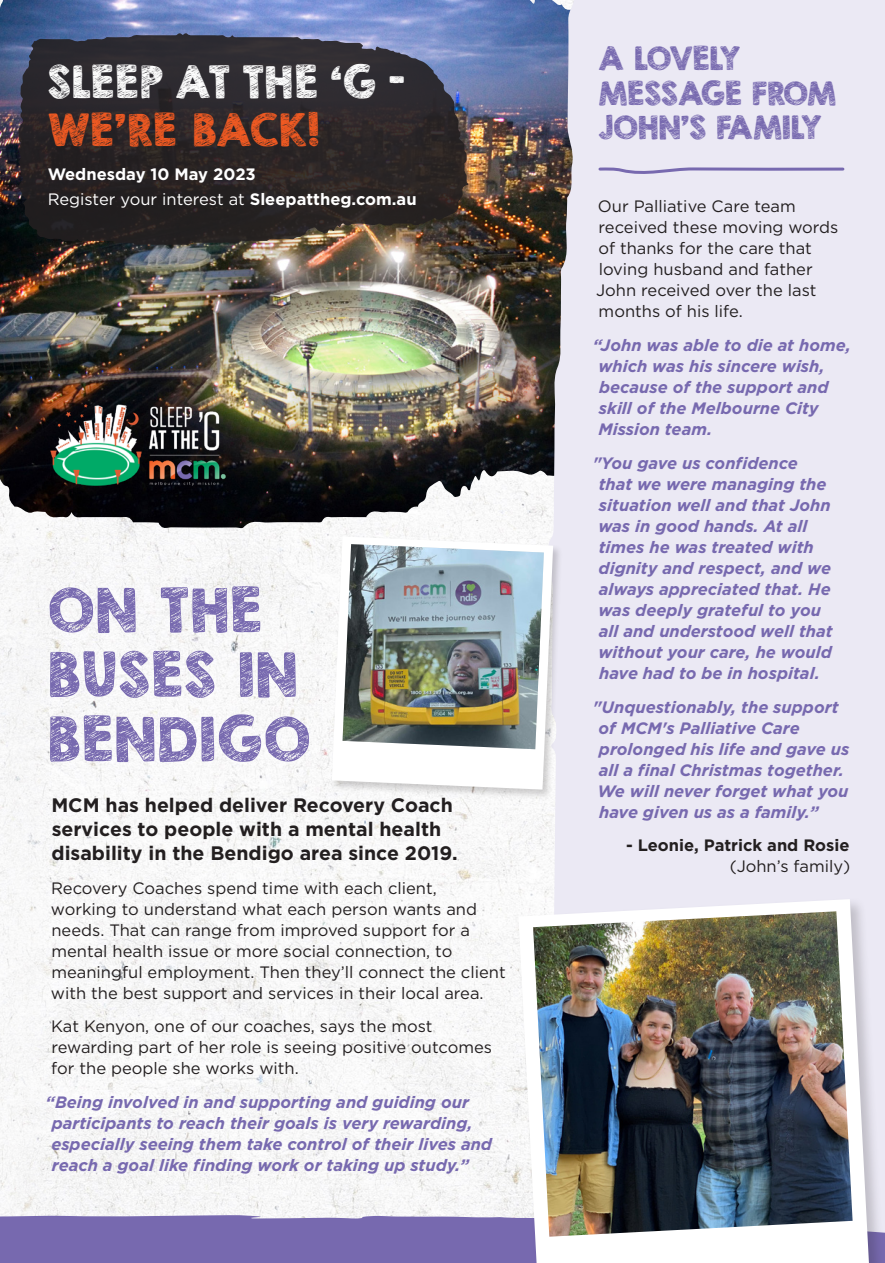
<style>
.page{position:relative;width:885px;height:1263px;background:#fff}
.page>*{position:absolute;margin:0;border:0;box-sizing:border-box;transform-origin:0 0}
.t1{font:59.55px/64.5px "KG Broken Vessels Sketch";letter-spacing:.02em;color:#7769af}
.t2{font:43.65px "KG Broken Vessels Sketch";letter-spacing:.025em;color:#fff}
.t3{font:43.65px "KG Broken Vessels Sketch";letter-spacing:.005em;color:#f15a22}
.t4{font:31.65px/34.3px "KG Broken Vessels Sketch";color:#7769af}
.t5{font:700 19.5px/24px "Gotham";color:#231f20}
.t6{font:italic 700 16.5px/21px "Gotham";color:#7769af}
.t7{font:16.5px/21px "Gotham";color:#231f20}
.t8{font:700 16.5px/25.2px "Gotham";color:#fff}
.t9{font:700 16.5px "Gotham";color:#231f20}
.s1{font-weight:400}
</style>
<div class="page">
<img style="left:0;top:529px;width:547px;height:686px">
<img style="left:0;top:0;width:547px;height:529px">
<div style="left:547px;top:0;width:337px;height:897px;background:#ebe9f4"></div>
<svg style="left:18px;top:33px;width:451px;height:213px;background:#332f33"></svg>
<div style="left:0;top:1215px;width:516px;height:48px;background:#7769af"></div>
<div style="left:330px;top:535px;width:233px;height:265px;background:#231f20;opacity:.21"></div>
<svg style="left:332px;top:536px;width:221px;height:253px"></svg>
<img style="left:342px;top:544px;width:202px;height:205px">
<svg style="left:597px;top:166px;width:248px;height:14px;background:#d2cde5"></svg>
<div style="left:516px;top:897px;width:368px;height:366px;background:#231f20;opacity:.21"></div>
<svg style="left:518px;top:899px;width:350px;height:364px"></svg>
<img style="left:533px;top:911px;width:319px;height:326px">
<img style="left:48px;top:400px;width:181px;height:88px">
<h2 class="t2" style="left:48px;top:55px;width:359px">SLEEP AT THE ‘G -</h2>
<h2 class="t3" style="left:48px;top:103px;width:273px">WE’RE BACK!</h2>
<p class="t8" style="left:48px;top:161px;width:370px">Wednesday 10 May 2023<br><span class="s1">Register your interest at</span> Sleepattheg.com.au</p>
<h1 class="t1" style="left:48px;top:578px;width:264px">ON THE<br>BUSES IN<br>BENDIGO</h1>
<p class="t5" style="left:51px;top:792px;width:408px">MCM has helped deliver Recovery Coach services to people with a mental health disability in the Bendigo area since 2019.</p>
<p class="t7" style="left:51px;top:877px;width:456px">Recovery Coaches spend time with each client, working to understand what each person wants and needs. That can range from improved support for a mental health issue or more social connection, to meaningful employment. Then they’ll connect the client with the best support and services in their local area.</p>
<p class="t7" style="left:51px;top:1016px;width:442px">Kat Kenyon, one of our coaches, says the most rewarding part of her role is seeing positive outcomes for the people she works with.</p>
<p class="t6" style="left:51px;top:1091px;width:442px;text-indent:-6px">“Being involved in and supporting and guiding our participants to reach their goals is very rewarding, especially seeing them take control of their lives and reach a goal like finding work or taking up study.”</p>
<h3 class="t4" style="left:598px;top:42px;width:239px">A LOVELY<br>MESSAGE FROM<br>JOHN’S FAMILY</h3>
<p class="t7" style="left:596px;top:195px;width:244px">Our Palliative Care team received these moving words of thanks for the care that loving husband and father<br>John received over the last months of his life.</p>
<p class="t6" style="left:598px;top:334px;width:254px;text-indent:-6px">“John was able to die at home, which was his sincere wish, because of the support and skill of the Melbourne City<br>Mission team.</p>
<p class="t6" style="left:598px;top:452px;width:236px;text-indent:-5px">"You gave us confidence that we were managing the situation well and that John was in good hands. At all times he was treated with dignity and respect, and we always appreciated that. He was deeply grateful to you all and understood well that without your care, he would have had to be in hospital.</p>
<p class="t6" style="left:593px;top:696px;width:258px">"Unquestionably, the support of MCM's Palliative Care prolonged his life and gave us all a final Christmas together.<br>We will never forget what you have given us as a family.”</p>
<p class="t9" style="left:626px;top:836px;width:225px">- Leonie, Patrick and Rosie</p>
<p class="t7" style="left:729px;top:856px;width:122px">(John’s family)</p>
</div>
